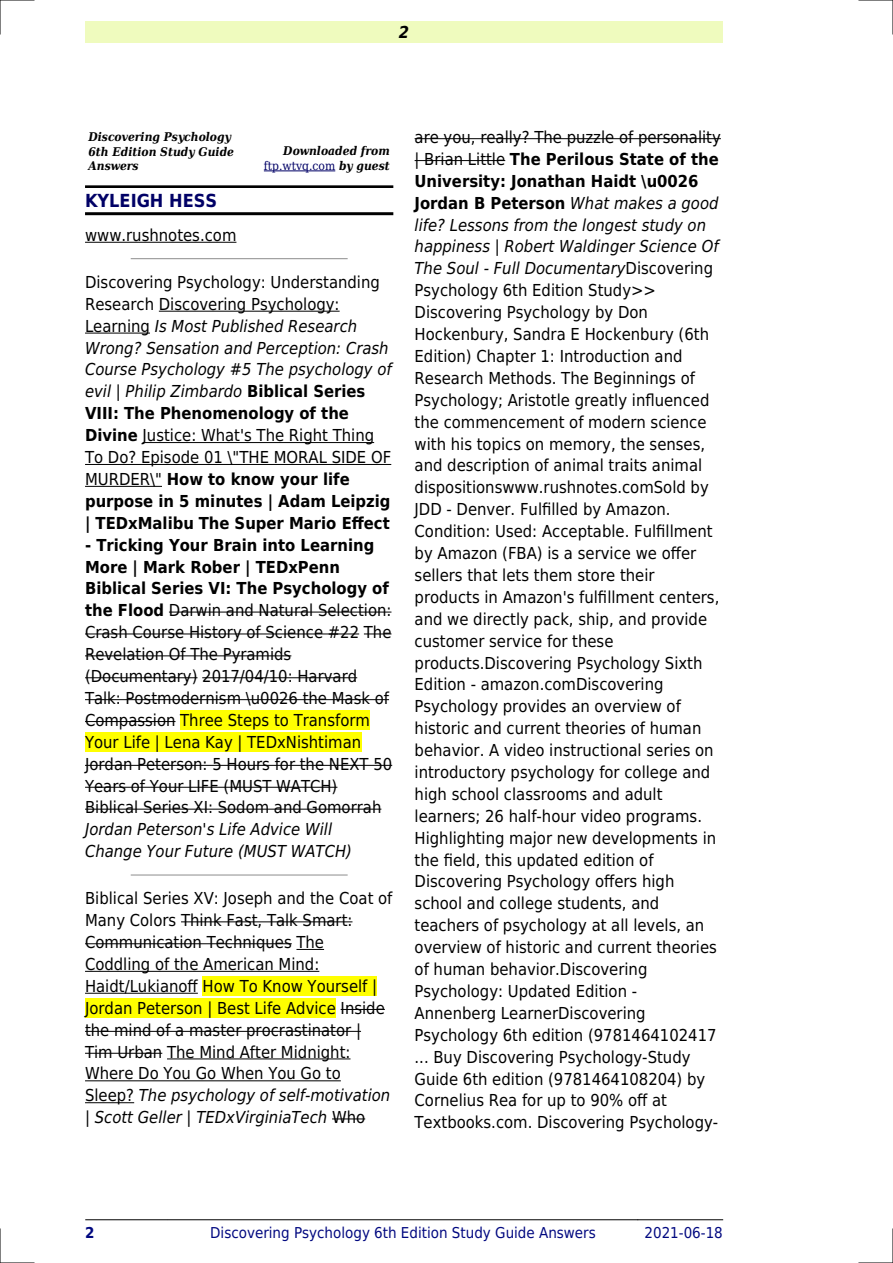
<style>
.page{position:relative;width:893px;height:1263px;background:#fff}
.page>*{position:absolute;margin:0;border:0;box-sizing:border-box;transform-origin:0 0}
.t1{font:700 18px "DejaVu Sans Condensed";color:#006}
.t2{font:16.5px/21.9px "DejaVu Sans Condensed";color:#000}
.t3{font:italic 16.5px/21.9px "DejaVu Sans Condensed";color:#000}
.t4{font:italic 700 16.5px "DejaVu Sans Condensed";color:#000}
.t5{font:15px "DejaVu Sans Condensed";color:#000880}
.t6{font:700 15px "DejaVu Sans Condensed";color:#000880}
.t7{font:italic 700 12px/14.4px "DejaVu Serif Condensed";color:#000}
.s1{font-weight:400;font-style:normal;color:#006}
.s2{font-style:italic}
.s3{font-weight:700}
</style>
<div class="page">
<div style="left:85px;top:21px;width:638px;height:22px;background:#effbbe"></div>
<hr style="left:85px;top:1219px;width:83px;height:1px;background:#000">
<hr style="left:168px;top:1219px;width:470px;height:1px;background:#000">
<hr style="left:638px;top:1219px;width:85px;height:1px;background:#000">
<hr style="left:264px;top:171px;width:71px;height:1px;background:#006">
<hr style="left:85px;top:185px;width:308px;height:3px;background:#000">
<hr style="left:85px;top:212px;width:308px;height:3px;background:#000">
<hr style="left:85px;top:242px;width:151px;height:1px;background:#000">
<hr style="left:131px;top:258px;width:216px;height:1px;background:#999">
<hr style="left:159px;top:311px;width:181px;height:1px;background:#000">
<hr style="left:85px;top:333px;width:65px;height:1px;background:#000">
<hr style="left:143px;top:442px;width:231px;height:1px;background:#000">
<hr style="left:85px;top:464px;width:306px;height:1px;background:#000">
<hr style="left:85px;top:486px;width:77px;height:1px;background:#000">
<hr style="left:169px;top:612px;width:222px;height:1px;background:#000">
<hr style="left:85px;top:633px;width:274px;height:1px;background:#000">
<svg style="left:364px;top:633px;width:27px;height:1px"></svg>
<hr style="left:85px;top:655px;width:206px;height:1px;background:#000">
<hr style="left:85px;top:677px;width:113px;height:1px;background:#000">
<hr style="left:202px;top:677px;width:155px;height:1px;background:#000">
<hr style="left:85px;top:699px;width:304px;height:1px;background:#000">
<hr style="left:85px;top:721px;width:91px;height:1px;background:#000">
<div style="left:180px;top:710px;width:190px;height:20px;background:#ff0"></div>
<div style="left:85px;top:732px;width:276px;height:20px;background:#ff0"></div>
<hr style="left:85px;top:765px;width:307px;height:1px;background:#000">
<hr style="left:85px;top:787px;width:252px;height:1px;background:#000">
<hr style="left:85px;top:809px;width:296px;height:1px;background:#000">
<hr style="left:131px;top:874px;width:216px;height:1px;background:#999">
<hr style="left:181px;top:921px;width:171px;height:1px;background:#000">
<hr style="left:85px;top:943px;width:207px;height:1px;background:#000">
<svg style="left:296px;top:949px;width:28px;height:1px"></svg>
<hr style="left:85px;top:971px;width:234px;height:1px;background:#000">
<hr style="left:85px;top:993px;width:113px;height:1px;background:#000">
<div style="left:203px;top:976px;width:174px;height:20px;background:#ff0"></div>
<div style="left:85px;top:998px;width:251px;height:20px;background:#ff0"></div>
<hr style="left:341px;top:1009px;width:44px;height:1px;background:#000">
<hr style="left:85px;top:1031px;width:276px;height:1px;background:#000">
<hr style="left:85px;top:1053px;width:77px;height:1px;background:#000">
<hr style="left:167px;top:1058px;width:183px;height:1px;background:#000">
<hr style="left:85px;top:1080px;width:256px;height:1px;background:#000">
<hr style="left:85px;top:1102px;width:49px;height:1px;background:#000">
<hr style="left:332px;top:1118px;width:33px;height:1px;background:#000">
<hr style="left:415px;top:138px;width:306px;height:1px;background:#000">
<hr style="left:415px;top:160px;width:90px;height:1px;background:#000">
<hr style="left:0;top:0;width:34px;height:1px;background:#000">
<hr style="left:859px;top:0;width:34px;height:1px;background:#000">
<hr style="left:0;top:1262px;width:34px;height:1px;background:#000">
<hr style="left:859px;top:1262px;width:34px;height:1px;background:#000">
<hr style="left:0;top:0;width:1px;height:34px;background:#000">
<hr style="left:0;top:1229px;width:1px;height:34px;background:#000">
<hr style="left:892px;top:0;width:1px;height:34px;background:#000">
<hr style="left:892px;top:1229px;width:1px;height:34px;background:#000">
<p class="t4" style="left:399px;top:23px;width:12px">2</p>
<p class="t7" style="left:88px;top:130px;width:147px">Discovering Psychology<br>6th Edition Study Guide<br>Answers</p>
<p class="t7" style="left:264px;top:144px;width:128px;text-align:right">Downloaded from <span class="s1">ftp.wtvq.com</span> by guest</p>
<p class="t1" style="left:85px;top:190px;width:134px">KYLEIGH HESS</p>
<p class="t2" style="left:85px;top:224px;width:153px">www.rushnotes.com</p>
<p class="t2" style="left:85px;top:271px;width:308px">Discovering Psychology: Understanding Research Discovering Psychology:<br>Learning <span class="s2">Is Most Published Research Wrong? Sensation and Perception: Crash Course Psychology #5 The psychology of evil | Philip Zimbardo</span> <span class="s3">Biblical Series VIII: The Phenomenology of the Divine</span> Justice: What's The Right Thing To Do? Episode 01 \"THE MORAL SIDE OF MURDER\" <span class="s3">How to know your life purpose in 5 minutes | Adam Leipzig | TEDxMalibu The Super Mario Effect</span></p>
<p class="t2" style="left:85px;top:534px;width:309px"><span class="s3">- Tricking Your Brain into Learning More | Mark Rober | TEDxPenn Biblical Series VI: The Psychology of the Flood</span> Darwin and Natural Selection:<br>Crash Course History of Science #22 The Revelation Of The Pyramids (Documentary) 2017/04/10: Harvard Talk: Postmodernism \u0026 the Mask of Compassion Three Steps to Transform Your Life | Lena Kay | TEDxNishtiman Jordan Peterson: 5 Hours for the NEXT 50<br>Years of Your LIFE (MUST WATCH)<br>Biblical Series XI: Sodom and Gomorrah</p>
<p class="t3" style="left:85px;top:819px;width:268px">Jordan Peterson's Life Advice Will<br>Change Your Future (MUST WATCH)</p>
<p class="t2" style="left:85px;top:887px;width:309px">Biblical Series XV: Joseph and the Coat of Many Colors Think Fast, Talk Smart:<br>Communication Techniques The Coddling of the American Mind:<br>Haidt/Lukianoff How To Know Yourself | Jordan Peterson | Best Life Advice Inside the mind of a master procrastinator | Tim Urban The Mind After Midnight:<br>Where Do You Go When You Go to Sleep? <span class="s2">The psychology of self-motivation | Scott Geller | TEDxVirginiaTech</span> Who</p>
<p class="t2" style="left:415px;top:126px;width:308px">are you, really? The puzzle of personality | Brian Little <span class="s3">The Perilous State of the University: Jonathan Haidt \u0026<br>Jordan B Peterson</span> <span class="s2">What makes a good life? Lessons from the longest study on happiness | Robert Waldinger Science Of The Soul - Full Documentary</span>Discovering Psychology 6th Edition Study&gt;&gt; Discovering Psychology by Don Hockenbury, Sandra E Hockenbury (6th Edition) Chapter 1: Introduction and Research Methods. The Beginnings of Psychology; Aristotle greatly influenced the commencement of modern science with his topics on memory, the senses, and description of animal traits animal dispositionswww.rushnotes.comSold by JDD - Denver. Fulfilled by Amazon.<br>Condition: Used: Acceptable. Fulfillment by Amazon (FBA) is a service we offer sellers that lets them store their products in Amazon's fulfillment centers, and we directly pack, ship, and provide customer service for these products.Discovering Psychology Sixth Edition - amazon.comDiscovering Psychology provides an overview of historic and current theories of human behavior. A video instructional series on introductory psychology for college and high school classrooms and adult learners; 26 half-hour video programs.<br>Highlighting major new developments in the field, this updated edition of Discovering Psychology offers high school and college students, and teachers of psychology at all levels, an overview of historic and current theories of human behavior.Discovering Psychology: Updated Edition - Annenberg LearnerDiscovering Psychology 6th edition (9781464102417 ... Buy Discovering Psychology-Study Guide 6th edition (9781464108204) by Cornelius Rea for up to 90% off at Textbooks.com. Discovering Psychology-</p>
<p class="t6" style="left:85px;top:1224px;width:11px">2</p>
<p class="t5" style="left:210px;top:1224px;width:387px">Discovering Psychology 6th Edition Study Guide Answers</p>
<p class="t5" style="left:644px;top:1224px;width:80px">2021-06-18</p>
</div>
